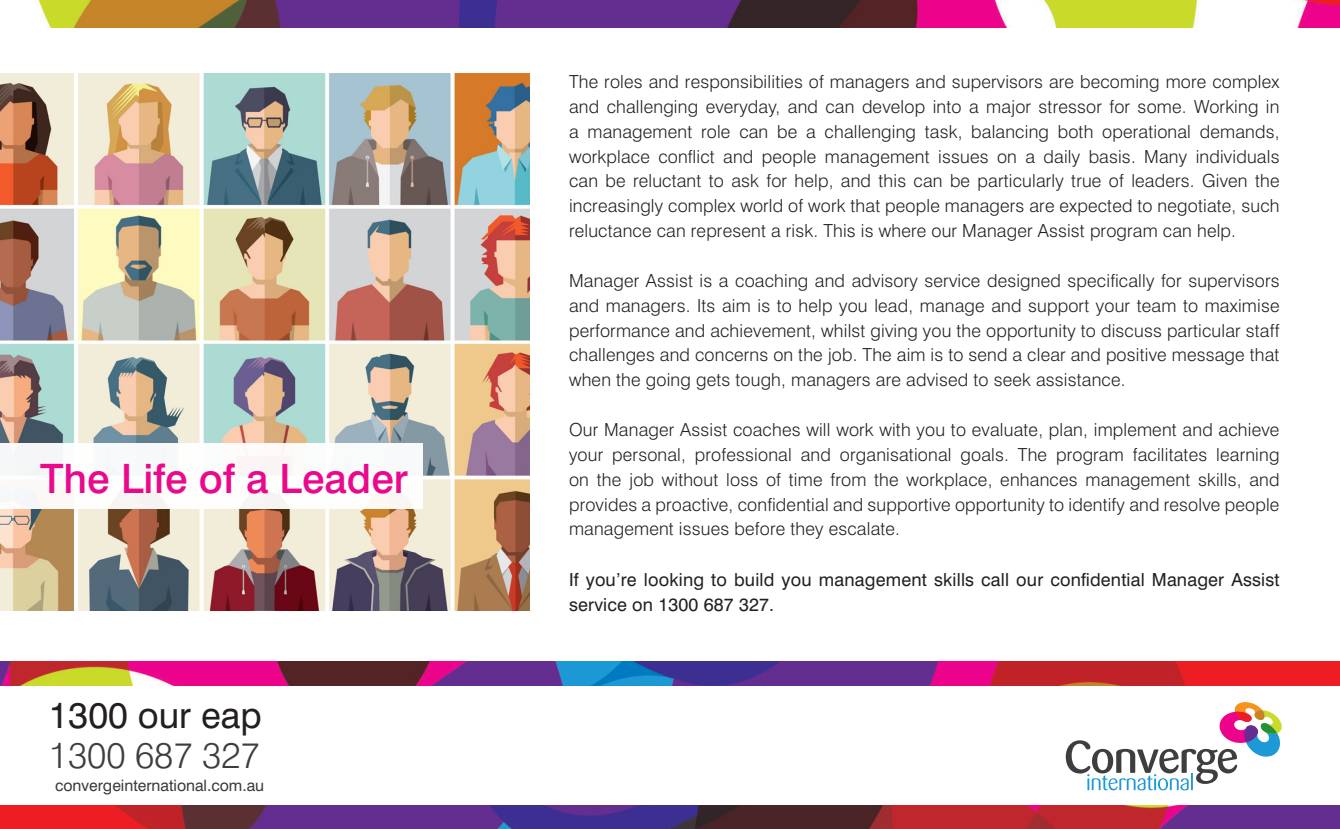
<style>
.page{position:relative;width:1340px;height:829px;background:#fff}
.page>*{position:absolute;margin:0;border:0;box-sizing:border-box;transform-origin:0 0}
.t1{font:500 40.5px "Swiss 721 BT";color:#ea098c}
.contact_details{font:36px "Swiss 721 BT";color:#231f20}
.contact_details-2{font:300 36px "Swiss 721 BT";color:#3e3e3f}
.t2{font:300 18px/24.8px "Swiss 721 BT";letter-spacing:.01em;color:#231f20;text-align:justify}
.t3{font:18px/24.8px "Swiss 721 BT";letter-spacing:.01em;color:#231f20}
.t4{font:15.75px "Swiss 721 BT";color:#3a3a3c}
</style>
<div class="page">
<svg style="left:1065px;top:702px;width:217px;height:88px"></svg>
<img style="left:0;top:662px;width:1339px;height:24px">
<img style="left:37px;top:0;width:1302px;height:27px">
<img style="left:0;top:805px;width:1339px;height:24px">
<img style="left:0;top:74px;width:529px;height:536px">
<div style="left:0;top:444px;width:423px;height:65px;background:#fff"></div>
<p class="t1" style="left:40px;top:454px;width:370px">The Life of a Leader</p>
<p class="contact_details" style="left:49px;top:693px;width:214px">1300 our eap</p>
<p class="contact_details-2" style="left:49px;top:734px;width:212px">1300 687 327</p>
<p class="t4" style="left:55px;top:776px;width:210px">convergeinternational.com.au</p>
<p class="t2" style="left:569px;top:69px;width:712px">The roles and responsibilities of managers and supervisors are becoming more complex and challenging everyday, and can develop into a major stressor for some. Working in a management role can be a challenging task, balancing both operational demands, workplace conflict and people management issues on a daily basis. Many individuals can be reluctant to ask for help, and this can be particularly true of leaders. Given the increasingly complex world of work that people managers are expected to negotiate, such reluctance can represent a risk. This is where our Manager Assist program can help.</p>
<p class="t2" style="left:569px;top:268px;width:712px">Manager Assist is a coaching and advisory service designed specifically for supervisors and managers. Its aim is to help you lead, manage and support your team to maximise performance and achievement, whilst giving you the opportunity to discuss particular staff challenges and concerns on the job. The aim is to send a clear and positive message that when the going gets tough, managers are advised to seek assistance.</p>
<p class="t2" style="left:569px;top:417px;width:712px">Our Manager Assist coaches will work with you to evaluate, plan, implement and achieve your personal, professional and organisational goals. The program facilitates learning on the job without loss of time from the workplace, enhances management skills, and provides a proactive, confidential and supportive opportunity to identify and resolve people management issues before they escalate.</p>
<p class="t3" style="left:569px;top:567px;width:712px">If you’re looking to build you management skills call our confidential Manager Assist service on 1300 687 327.</p>
</div>
